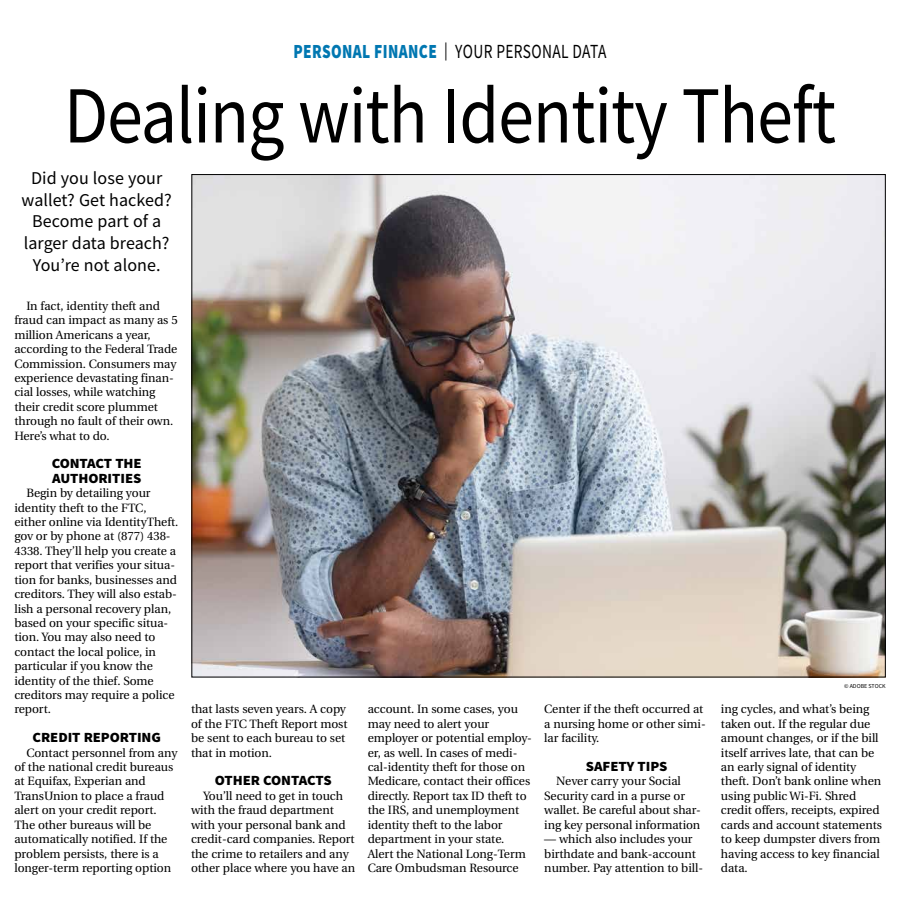
<style>
.page{position:relative;width:900px;height:908px;background:#fff}
.page>*{position:absolute;margin:0;border:0;box-sizing:border-box;transform-origin:0 0}
.t1{font:81px "Source Sans Pro";letter-spacing:-.015em;color:#000;scale:.89 1}
.t2{font:20px "Source Sans Pro";letter-spacing:.025em;color:#000;scale:.77 1}
.t3{font:18px/21.6px "Source Sans Pro";letter-spacing:.005em;color:#000;text-align:center}
.t4{font:900 14px/14.4px "Source Sans Pro";letter-spacing:-.005em;color:#000;scale:1.05 1}
.t5{font:12px/14.4px "Utopia";letter-spacing:-.005em;color:#000}
.t6{font:6px "Source Sans Pro";color:#000}
.s1{font-weight:900;color:#0077b1}
.s2{font-size:18px}
</style>
<div class="page">
<img style="left:194px;top:176px;width:690px;height:499px">
<h2 class="t2" style="left:293px;top:39px;width:408px"><span class="s1">PERSONAL FINANCE</span> <span class="s2">|</span> YOUR PERSONAL DATA</h2>
<h1 class="t1" style="left:64px;top:64px;width:869px">Dealing with Identity Theft</h1>
<h3 class="t3" style="left:22px;top:167px;width:152px">Did you lose your wallet? Get hacked?<br>Become part of a larger data breach?<br>You’re not alone.</h3>
<p class="t5" style="left:14px;top:299px;width:165px;text-indent:12px">In fact, identity theft and fraud can impact as many as 5 million Americans a year, according to the Federal Trade<br>Commission. Consumers may experience devastating finan&shy;cial losses, while watching their credit score plummet through no fault of their own.<br>Here’s what to do.</p>
<p class="t4" style="left:52px;top:456px;width:87px">CONTACT THE<br>AUTHORITIES</p>
<p class="t5" style="left:14px;top:486px;width:166px;text-indent:12px">Begin by detailing your identity theft to the FTC, either online via IdentityTheft. gov or by phone at (877) 438-<br>4338. They’ll help you create a report that verifies your situa&shy;tion for banks, businesses and creditors. They will also estab&shy;lish a personal recovery plan, based on your specific situa&shy;tion. You may also need to contact the local police, in particular if you know the identity of the thief. Some creditors may require a police report.</p>
<p class="t4" style="left:33px;top:730px;width:124px">CREDIT REPORTING</p>
<p class="t5" style="left:14px;top:745px;width:165px;text-indent:12px">Contact personnel from any of the national credit bureaus at Equifax, Experian and<br>TransUnion to place a fraud alert on your credit report.<br>The other bureaus will be automatically notified. If the problem persists, there is a longer-term reporting option</p>
<p class="t5" style="left:191px;top:702px;width:158px">that lasts seven years. A copy of the FTC Theft Report most be sent to each bureau to set that in motion.</p>
<p class="t4" style="left:215px;top:773px;width:113px">OTHER CONTACTS</p>
<p class="t5" style="left:191px;top:788px;width:166px;text-indent:12px">You’ll need to get in touch with the fraud department with your personal bank and credit-card companies. Report the crime to retailers and any other place where you have an</p>
<p class="t5" style="left:368px;top:702px;width:166px">account. In some cases, you may need to alert your employer or potential employ&shy;er, as well. In cases of medi&shy;cal-identity theft for those on<br>Medicare, contact their offices directly. Report tax ID theft to the IRS, and unemployment identity theft to the labor department in your state.<br>Alert the National Long-Term<br>Care Ombudsman Resource</p>
<p class="t5" style="left:544px;top:702px;width:163px">Center if the theft occurred at a nursing home or other simi&shy;lar facility.</p>
<p class="t4" style="left:586px;top:758px;width:79px">SAFETY TIPS</p>
<p class="t5" style="left:544px;top:774px;width:158px;text-indent:12px">Never carry your Social<br>Security card in a purse or wallet. Be careful about shar&shy;ing key personal information</p>
<p class="t5" style="left:544px;top:831px;width:160px">— which also includes your birthdate and bank-account number. Pay attention to bill-</p>
<p class="t6" style="left:844px;top:681px;width:43px">© ADOBE STOCK</p>
<p class="t5" style="left:721px;top:702px;width:163px">ing cycles, and what’s being taken out. If the regular due amount changes, or if the bill itself arrives late, that can be an early signal of identity theft. Don’t bank online when using public Wi-Fi. Shred credit offers, receipts, expired cards and account statements to keep dumpster divers from having access to key financial data.</p>
</div>
